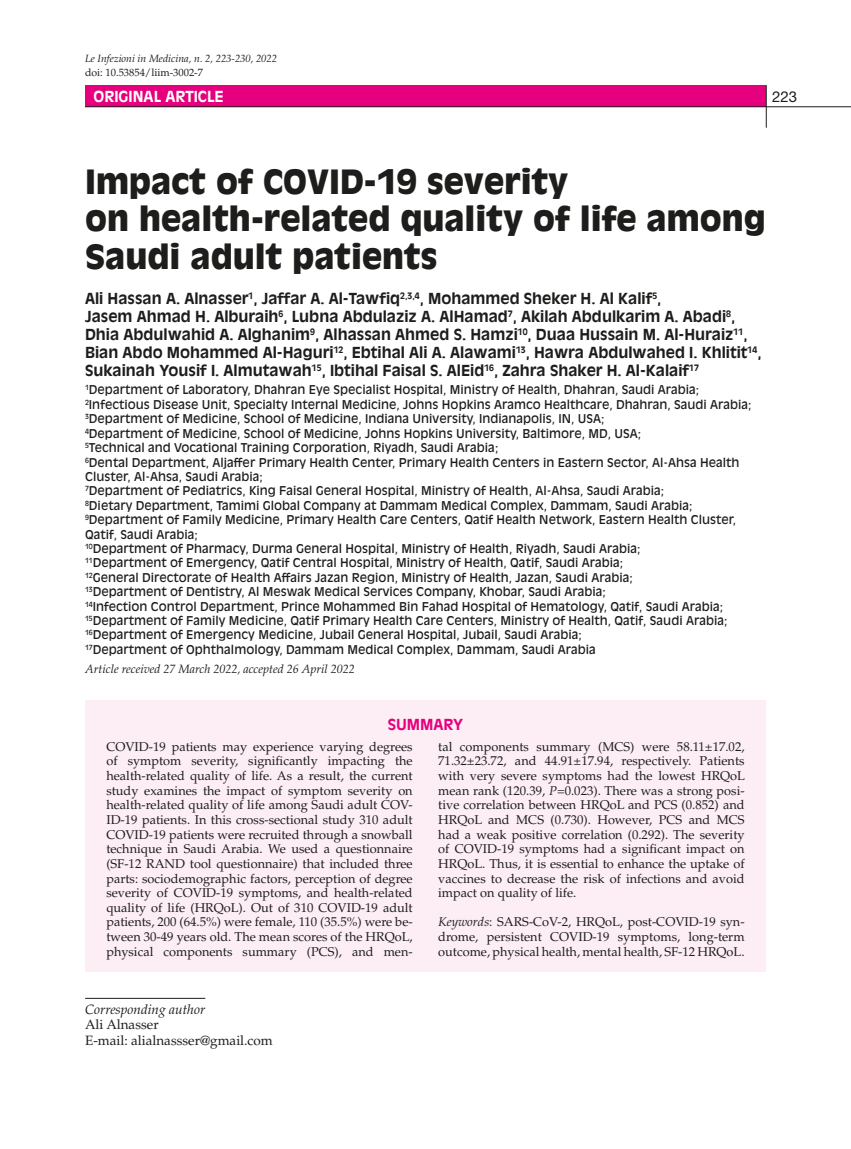
<style>
.page{position:relative;width:851px;height:1149px;background:#fff}
.page>*{position:absolute;margin:0;border:0;box-sizing:border-box;transform-origin:0 0}
.t1{font:900 33px/37.5px "Antique Olive Std";color:#1d1d1b}
.t2{font:700 15px/18px "Antique Olive Std";color:#1d1d1b}
.t3{font:700 15px "Antique Olive Std";color:#fff}
.t4{font:700 15px "Antique Olive Std";color:#e6007e}
.t5{font:15px "Helvetica Neue LT Std";color:#1d1d1b}
.t6{font:13.5px/15.8px "Palatino LT Std";color:#1d1d1b}
.t7{font:italic 13.5px "Palatino LT Std";color:#1d1d1b}
.t8{font:12.75px/14.5px "Palatino LT Std";color:#1d1d1b;text-align:justify}
.t9{font:12px/14.4px "Antique Olive Std";color:#1d1d1b}
.t10{font:italic 12px "Palatino LT Std";color:#1d1d1b}
.t11{font:italic 10.5px "Palatino LT Std";color:#1d1d1b}
.t12{font:10.5px "Palatino LT Std";color:#1d1d1b}
.s1{font-style:italic}
</style>
<div class="page">
<div style="left:85px;top:85px;width:680px;height:21px;background:#e6007e"></div>
<hr style="left:765px;top:85px;width:1px;height:43px;background:#1d1d1b">
<hr style="left:85px;top:106px;width:765px;height:1px;background:#1d1d1b">
<div style="left:85px;top:699px;width:680px;height:272px;background:#fdeef6"></div>
<hr style="left:85px;top:997px;width:120px;height:1px;background:#1d1d1b">
<p class="t11" style="left:85px;top:53px;width:193px">Le Infezioni in Medicina, n. 2, 223-230, 2022</p>
<p class="t12" style="left:85px;top:66px;width:119px">doi: 10.53854/liim-3002-7</p>
<p class="t3" style="left:94px;top:87px;width:132px">ORIGINAL ARTICLE</p>
<p class="t5" style="left:772px;top:87px;width:27px">223</p>
<h1 class="t1" style="left:85px;top:163px;width:682px">Impact of COVID-19 severity<br>on health-related quality of life among<br>Saudi adult patients</h1>
<p class="t2" style="left:85px;top:289px;width:677px">Ali Hassan A. Alnasser<sup>1</sup>, Jaffar A. Al-Tawfiq<sup>2,3,4</sup>, Mohammed Sheker H. Al Kalif<sup>5</sup>,<br>Jasem Ahmad H. Alburaih<sup>6</sup>, Lubna Abdulaziz A. AlHamad<sup>7</sup>, Akilah Abdulkarim A. Abadi<sup>8</sup>, Dhia Abdulwahid A. Alghanim<sup>9</sup>, Alhassan Ahmed S. Hamzi<sup>10</sup>, Duaa Hussain M. Al-Huraiz<sup>11</sup>, Bian Abdo Mohammed Al-Haguri<sup>12</sup>, Ebtihal Ali A. Alawami<sup>13</sup>, Hawra Abdulwahed I. Khlitit<sup>14</sup>, Sukainah Yousif I. Almutawah<sup>15</sup>, Ibtihal Faisal S. AlEid<sup>16</sup>, Zahra Shaker H. Al-Kalaif<sup>17</sup></p>
<p class="t9" style="left:85px;top:383px;width:668px"><sup>1</sup>Department of Laboratory, Dhahran Eye Specialist Hospital, Ministry of Health, Dhahran, Saudi Arabia; <sup>2</sup>Infectious Disease Unit, Specialty Internal Medicine, Johns Hopkins Aramco Healthcare, Dhahran, Saudi Arabia; <sup>3</sup>Department of Medicine, School of Medicine, Indiana University, Indianapolis, IN, USA;<br><sup>4</sup>Department of Medicine, School of Medicine, Johns Hopkins University, Baltimore, MD, USA;<br><sup>5</sup>Technical and Vocational Training Corporation, Riyadh, Saudi Arabia;<br><sup>6</sup>Dental Department, Aljaffer Primary Health Center, Primary Health Centers in Eastern Sector, Al-Ahsa Health Cluster, Al-Ahsa, Saudi Arabia;<br><sup>7</sup>Department of Pediatrics, King Faisal General Hospital, Ministry of Health, Al-Ahsa, Saudi Arabia;<br><sup>8</sup>Dietary Department, Tamimi Global Company at Dammam Medical Complex, Dammam, Saudi Arabia; <sup>9</sup>Department of Family Medicine, Primary Health Care Centers, Qatif Health Network, Eastern Health Cluster, Qatif, Saudi Arabia;<br><sup>10</sup>Department of Pharmacy, Durma General Hospital, Ministry of Health, Riyadh, Saudi Arabia;<br><sup>11</sup>Department of Emergency, Qatif Central Hospital, Ministry of Health, Qatif, Saudi Arabia;<br><sup>12</sup>General Directorate of Health Affairs Jazan Region, Ministry of Health, Jazan, Saudi Arabia;<br><sup>13</sup>Department of Dentistry, Al Meswak Medical Services Company, Khobar, Saudi Arabia;<br><sup>14</sup>Infection Control Department, Prince Mohammed Bin Fahad Hospital of Hematology, Qatif, Saudi Arabia; <sup>15</sup>Department of Family Medicine, Qatif Primary Health Care Centers, Ministry of Health, Qatif, Saudi Arabia; <sup>16</sup>Department of Emergency Medicine, Jubail General Hospital, Jubail, Saudi Arabia;<br><sup>17</sup>Department of Ophthalmology, Dammam Medical Complex, Dammam, Saudi Arabia</p>
<p class="t10" style="left:85px;top:662px;width:271px">Article received 27 March 2022, accepted 26 April 2022</p>
<p class="t4" style="left:387px;top:715px;width:77px">SUMMARY</p>
<p class="t8" style="left:438px;top:739px;width:308px">tal components summary (MCS) were 58.11±17.02, 71.32±23.72, and 44.91±17.94, respectively. Patients with very severe symptoms had the lowest HRQoL mean rank (120.39, <span class="s1">P</span>=0.023). There was a strong posi&shy;tive correlation between HRQoL and PCS (0.852) and HRQoL and MCS (0.730). However, PCS and MCS had a weak positive correlation (0.292). The severity of COVID-19 symptoms had a significant impact on HRQoL. Thus, it is essential to enhance the uptake of vaccines to decrease the risk of infections and avoid impact on quality of life.</p>
<p class="t8" style="left:438px;top:914px;width:308px"><span class="s1">Keywords</span>: SARS-CoV-2, HRQoL, post-COVID-19 syn&shy;drome, persistent COVID-19 symptoms, long-term outcome, physical health, mental health, SF-12 HRQoL.</p>
<p class="t8" style="left:106px;top:739px;width:308px">COVID-19 patients may experience varying degrees of symptom severity, significantly impacting the health-related quality of life. As a result, the current study examines the impact of symptom severity on health-related quality of life among Saudi adult COV-ID-19 patients. In this cross-sectional study 310 adult COVID-19 patients were recruited through a snowball technique in Saudi Arabia. We used a questionnaire (SF-12 RAND tool questionnaire) that included three parts: sociodemographic factors, perception of degree severity of COVID-19 symptoms, and health-related quality of life (HRQoL). Out of 310 COVID-19 adult patients, 200 (64.5%) were female, 110 (35.5%) were be&shy;tween 30-49 years old. The mean scores of the HRQoL, physical components summary (PCS), and men-</p>
<p class="t7" style="left:85px;top:1000px;width:122px">Corresponding author</p>
<p class="t6" style="left:85px;top:1016px;width:189px">Ali Alnasser<br>E-mail: alialnassser@gmail.com</p>
</div>
